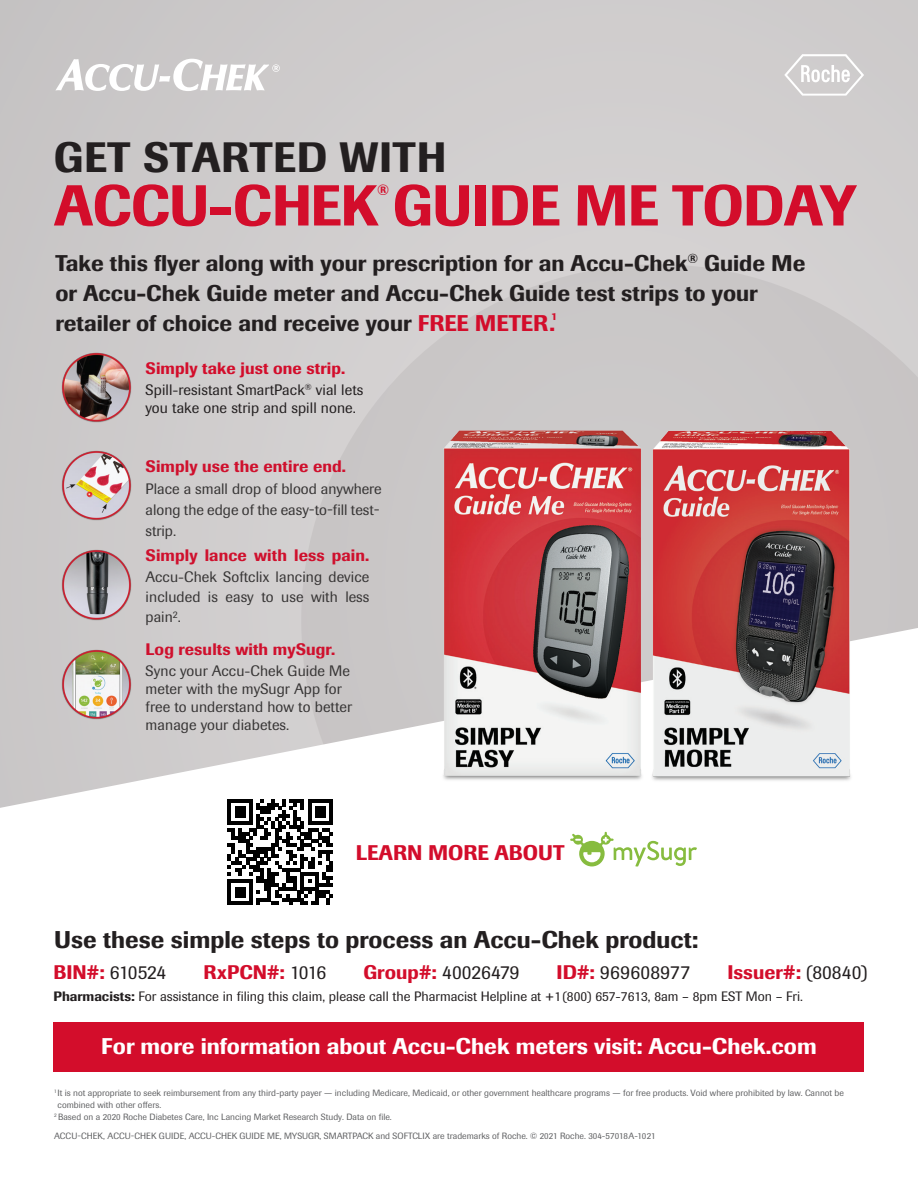
<style>
.page{position:relative;width:918px;height:1188px;background:#cecbcc}
.page>*{position:absolute;margin:0;border:0;box-sizing:border-box;transform-origin:0 0}
.t1{font:500 57px "Imago Pro";letter-spacing:-.015em;color:#d30d2b}
.t2{font:500 42px "Imago Pro";letter-spacing:.015em;color:#231f20}
.t3{font:500 24px "Imago Pro";color:#231f20}
.t4{font:500 22.5px/30px "Imago Pro";color:#231f20}
.t5{font:500 22.5px "Imago Pro";color:#fff}
.t6{font:500 21px "Imago Pro";color:#d30d2b}
.t7{font:19.5px "Imago Pro";letter-spacing:.005em;color:#231f20}
.t8{font:500 19.5px "Imago Pro";letter-spacing:.005em;color:#d30d2b}
.t9{font:500 16.5px "Imago Pro";letter-spacing:.005em;color:#cf102d}
.t10{font:500 16.5px "Imago Pro";letter-spacing:.005em;color:#d30d2b}
.t11{font:15px/18px "Imago Pro";letter-spacing:.005em;color:#373535}
.t12{font:15px/18px "Imago Pro";letter-spacing:.005em;color:#231f20}
.t13{font:500 14.85px "Imago Pro";color:#d30d2b}
.t14{font:13.5px "Imago Pro";color:#231f20}
.t15{font:500 10.5px "Imago Pro";color:#d30d2b}
.t16{font:9px/12px "Imago Pro";color:#606163}
.s1{color:#d30d2b}
.s2{font-weight:500;color:#d30d2b}
.s3{font-weight:400;color:#231f20}
.s4{font-weight:500}
</style>
<div class="page">
<svg style="left:0;top:628px;width:918px;height:560px;background:#f7f7f7"></svg>
<svg style="left:784px;top:54px;width:80px;height:42px"></svg>
<svg style="left:56px;top:59px;width:224px;height:32px"></svg>
<img style="left:61px;top:352px;width:70px;height:70px">
<img style="left:61px;top:451px;width:70px;height:70px">
<img style="left:61px;top:550px;width:70px;height:70px">
<img style="left:61px;top:649px;width:70px;height:70px">
<div style="left:54px;top:1022px;width:810px;height:50px;background:#d30d2b"></div>
<div style="left:220px;top:791px;width:121px;height:122px;background:#fff"></div>
<svg style="left:227px;top:799px;width:106px;height:106px"></svg>
<svg style="left:570px;top:832px;width:127px;height:35px;background:#e1eecf"></svg>
<img style="left:439px;top:430px;width:413px;height:352px">
<h2 class="t2" style="left:54px;top:130px;width:394px">GET STARTED WITH</h2>
<h2 class="t1" style="left:54px;top:169px;width:804px">ACCU-CHEK GUIDE ME TODAY</h2>
<h2 class="t13" style="left:378px;top:180px;width:13px">®</h2>
<p class="t4" style="left:55px;top:248px;width:752px">Take this flyer along with your prescription for an Accu-Chek<sup>®</sup> Guide Me or Accu-Chek Guide meter and Accu-Chek Guide test strips to your retailer of choice and receive your <span class="s1">FREE METER.</span></p>
<p class="t15" style="left:551px;top:310px;width:8px">1</p>
<p class="t10" style="left:146px;top:357px;width:201px">Simply take just one strip.</p>
<p class="t12" style="left:146px;top:381px;width:219px">Spill-resistant SmartPack<sup>®</sup> vial lets you take one strip and spill none.</p>
<p class="t9" style="left:146px;top:456px;width:202px">Simply use the entire end.</p>
<p class="t11" style="left:146px;top:478px;width:238px;line-height:21px">Place a small drop of blood anywhere along the edge of the easy-to-fill test&shy;strip.</p>
<p class="t9" style="left:146px;top:545px;width:225px">Simply lance with less pain.</p>
<p class="t11" style="left:146px;top:567px;width:225px;line-height:20px;text-align:justify">Accu-Chek Softclix lancing device included is easy to use with less pain<sup>2</sup>.</p>
<p class="t9" style="left:146px;top:638px;width:191px">Log results with mySugr.</p>
<p class="t11" style="left:146px;top:661px;width:208px">Sync your Accu-Chek Guide Me meter with the mySugr App for free to understand how to better manage your diabetes.</p>
<p class="t6" style="left:356px;top:839px;width:210px">LEARN MORE ABOUT</p>
<p class="t3" style="left:54px;top:924px;width:646px">Use these simple steps to process an Accu-Chek product:</p>
<p class="t7" style="left:54px;top:960px;width:114px"><span class="s2">BIN#:</span> 610524</p>
<p class="t8" style="left:203px;top:960px;width:124px">RxPCN#: <span class="s3">1016</span></p>
<p class="t7" style="left:363px;top:960px;width:158px"><span class="s2">Group#:</span> 40026479</p>
<p class="t7" style="left:557px;top:960px;width:135px"><span class="s2">ID#:</span> 969608977</p>
<p class="t8" style="left:727px;top:960px;width:142px">Issuer#: <span class="s3">(80840)</span></p>
<p class="t14" style="left:54px;top:987px;width:751px"><span class="s4">Pharmacists:</span> For assistance in filing this claim, please call the Pharmacist Helpline at +1(800) 657-7613, 8am – 8pm EST Mon – Fri.</p>
<p class="t5" style="left:101px;top:1031px;width:717px">For more information about Accu-Chek meters visit: Accu-Chek.com</p>
<p class="t16" style="left:58px;top:1087px;width:788px;text-indent:-4px"><sup>1</sup> It is not appropriate to seek reimbursement from any third-party payer — including Medicare, Medicaid, or other government healthcare programs — for free products. Void where prohibited by law. Cannot be combined with other offers.</p>
<p class="t16" style="left:54px;top:1111px;width:339px"><sup>2</sup> Based on a 2020 Roche Diabetes Care, Inc Lancing Market Research Study. Data on file.</p>
<p class="t16" style="left:54px;top:1129px;width:603px">ACCU-CHEK, ACCU-CHEK GUIDE, ACCU-CHEK GUIDE ME, MYSUGR, SMARTPACK and SOFTCLIX are trademarks of Roche. © 2021 Roche. 304-57018A-1021</p>
</div>
